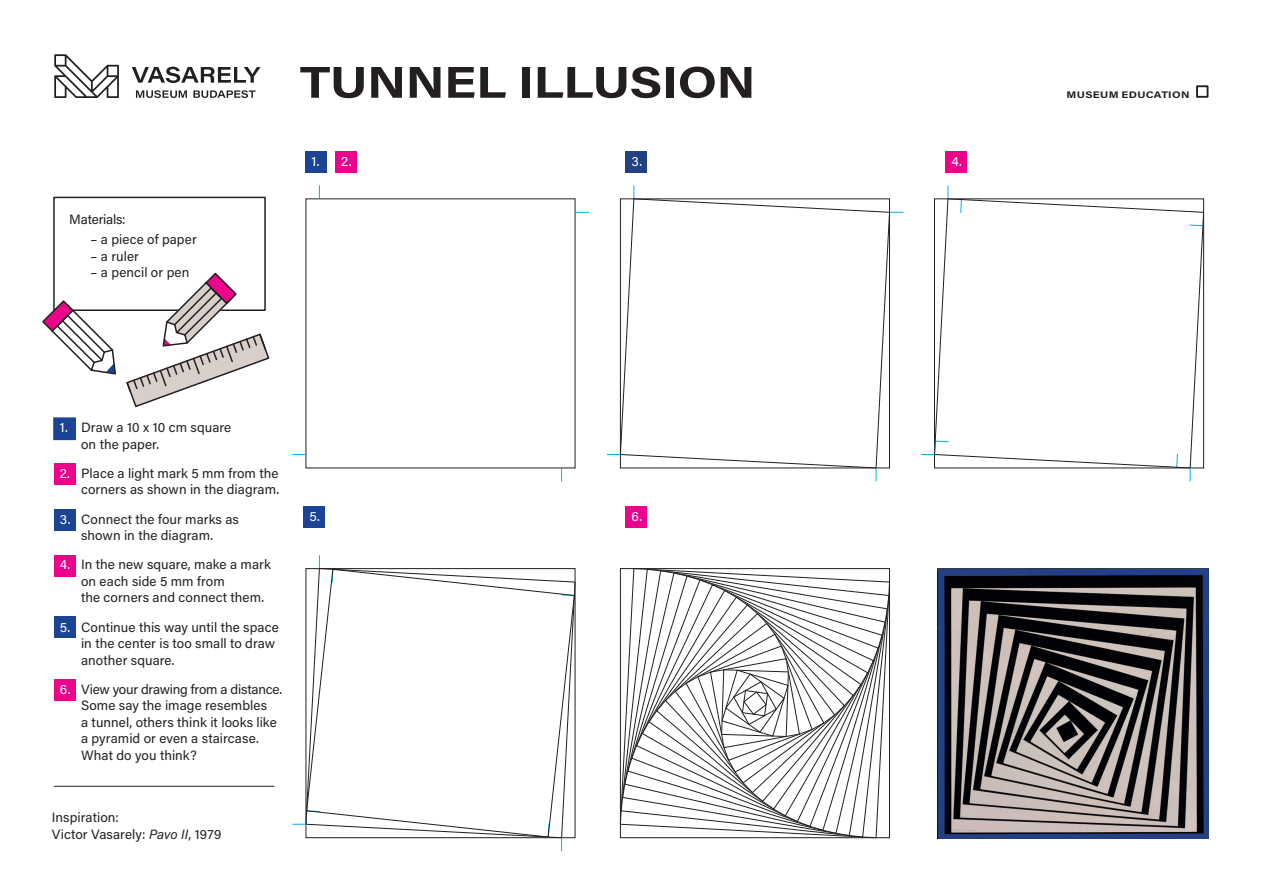
<style>
.page{position:relative;width:1263px;height:893px;background:#fff}
.page>*{position:absolute;margin:0;border:0;box-sizing:border-box;transform-origin:0 0}
.t1{font:700 44.7px "Acumin Pro";letter-spacing:-.015em;color:#231f20;scale:1.16 1}
.t2{font:13.5px/16.5px "Acumin Pro";letter-spacing:.005em;color:#231f20}
.t3{font:13.5px "Acumin Pro";color:#fff}
.t4{font:13.5px "Acumin Pro";letter-spacing:-.015em;color:#231f20}
.t5{font:700 9.6px "Acumin Pro";letter-spacing:.025em;color:#231f20;scale:1.18 1}
.s1{color:#fff}
.s2{font-style:italic}
</style>
<div class="page">
<div style="left:53px;top:197px;width:213px;height:114px;border:2px solid #231f20"></div>
<svg style="left:319px;top:185px;width:1px;height:14px"></svg>
<svg style="left:561px;top:468px;width:1px;height:13px"></svg>
<svg style="left:575px;top:212px;width:14px;height:1px"></svg>
<svg style="left:292px;top:454px;width:14px;height:1px"></svg>
<svg style="left:634px;top:185px;width:1px;height:13px"></svg>
<svg style="left:620px;top:198px;width:270px;height:14px"></svg>
<svg style="left:607px;top:212px;width:296px;height:269px"></svg>
<svg style="left:921px;top:185px;width:283px;height:296px"></svg>
<svg style="left:292px;top:555px;width:283px;height:296px"></svg>
<svg style="left:306px;top:569px;width:269px;height:268px"></svg>
<svg style="left:620px;top:582px;width:270px;height:256px"></svg>
<div style="left:54px;top:679px;width:21px;height:22px;background:#ed028c"></div>
<div style="left:54px;top:509px;width:21px;height:21px;background:#1c4494"></div>
<div style="left:54px;top:555px;width:21px;height:22px;background:#ed028c"></div>
<div style="left:54px;top:617px;width:21px;height:21px;background:#1c4494"></div>
<div style="left:54px;top:464px;width:21px;height:21px;background:#ed028c"></div>
<div style="left:53px;top:417px;width:23px;height:23px;background:#1c4494;border:2px solid #1c4494"></div>
<div style="left:305px;top:151px;width:21px;height:21px;background:#1c4494"></div>
<div style="left:303px;top:506px;width:21px;height:21px;background:#1c4494"></div>
<div style="left:625px;top:506px;width:21px;height:21px;background:#ed028c"></div>
<div style="left:335px;top:151px;width:21px;height:21px;background:#ed028c"></div>
<div style="left:625px;top:151px;width:21px;height:21px;background:#214183"></div>
<div style="left:945px;top:151px;width:21px;height:21px;background:#ed028c"></div>
<hr style="left:54px;top:786px;width:220px;height:1px;background:#231f20">
<div style="left:1196px;top:85px;width:12px;height:13px;border:2px solid #231f20"></div>
<img style="left:938px;top:569px;width:270px;height:270px">
<svg style="left:42px;top:299px;width:75px;height:76px"></svg>
<svg style="left:125px;top:271px;width:145px;height:137px"></svg>
<svg style="left:54px;top:54px;width:65px;height:44px"></svg>
<svg style="left:132px;top:67px;width:128px;height:16px"></svg>
<svg style="left:136px;top:90px;width:51px;height:8px"></svg>
<svg style="left:193px;top:90px;width:63px;height:8px"></svg>
<p class="t4" style="left:69px;top:210px;width:58px">Materials:</p>
<p class="t2" style="left:90px;top:231px;width:108px">– a piece of paper</p>
<p class="t2" style="left:90px;top:247px;width:50px">– a ruler</p>
<p class="t2" style="left:90px;top:264px;width:100px">– a pencil or pen</p>
<h1 class="t1" style="left:300px;top:51px;width:394px">TUNNEL ILLUSION</h1>
<p class="t3" style="left:311px;top:152px;width:9px">1.</p>
<p class="t3" style="left:341px;top:152px;width:12px">2.</p>
<p class="t3" style="left:631px;top:152px;width:12px">3.</p>
<p class="t3" style="left:951px;top:152px;width:12px">4.</p>
<p class="t2" style="left:81px;top:419px;width:152px;text-indent:-21px"><span class="s1">1.</span> Draw a 10 x 10 cm square on the paper.</p>
<p class="t2" style="left:60px;top:464px;width:221px;text-align:right"><span class="s1">2.</span> Place a light mark 5 mm from the corners as shown in the diagram.</p>
<p class="t2" style="left:60px;top:510px;width:181px;text-align:center"><span class="s1">3.</span> Connect the four marks as shown in the diagram.</p>
<p class="t2" style="left:81px;top:556px;width:191px;text-indent:-21px"><span class="s1">4.</span> In the new square, make a mark on each side 5 mm from<br>the corners and connect them.</p>
<p class="t2" style="left:81px;top:618px;width:199px;text-indent:-21px"><span class="s1">5.</span> Continue this way until the space in the center is too small to draw another square.</p>
<p class="t2" style="left:81px;top:680px;width:203px;text-indent:-21px"><span class="s1">6.</span> View your drawing from a distance.<br>Some say the image resembles<br>a tunnel, others think it looks like a pyramid or even a staircase.<br>What do you think?</p>
<p class="t2" style="left:52px;top:809px;width:171px">Inspiration:<br>Victor Vasarely: <span class="s2">Pavo II</span>, 1979</p>
<p class="t3" style="left:309px;top:507px;width:12px">5.</p>
<p class="t3" style="left:631px;top:507px;width:12px">6.</p>
<p class="t5" style="left:1066px;top:88px;width:106px">MUSEUM EDUCATION</p>
</div>
